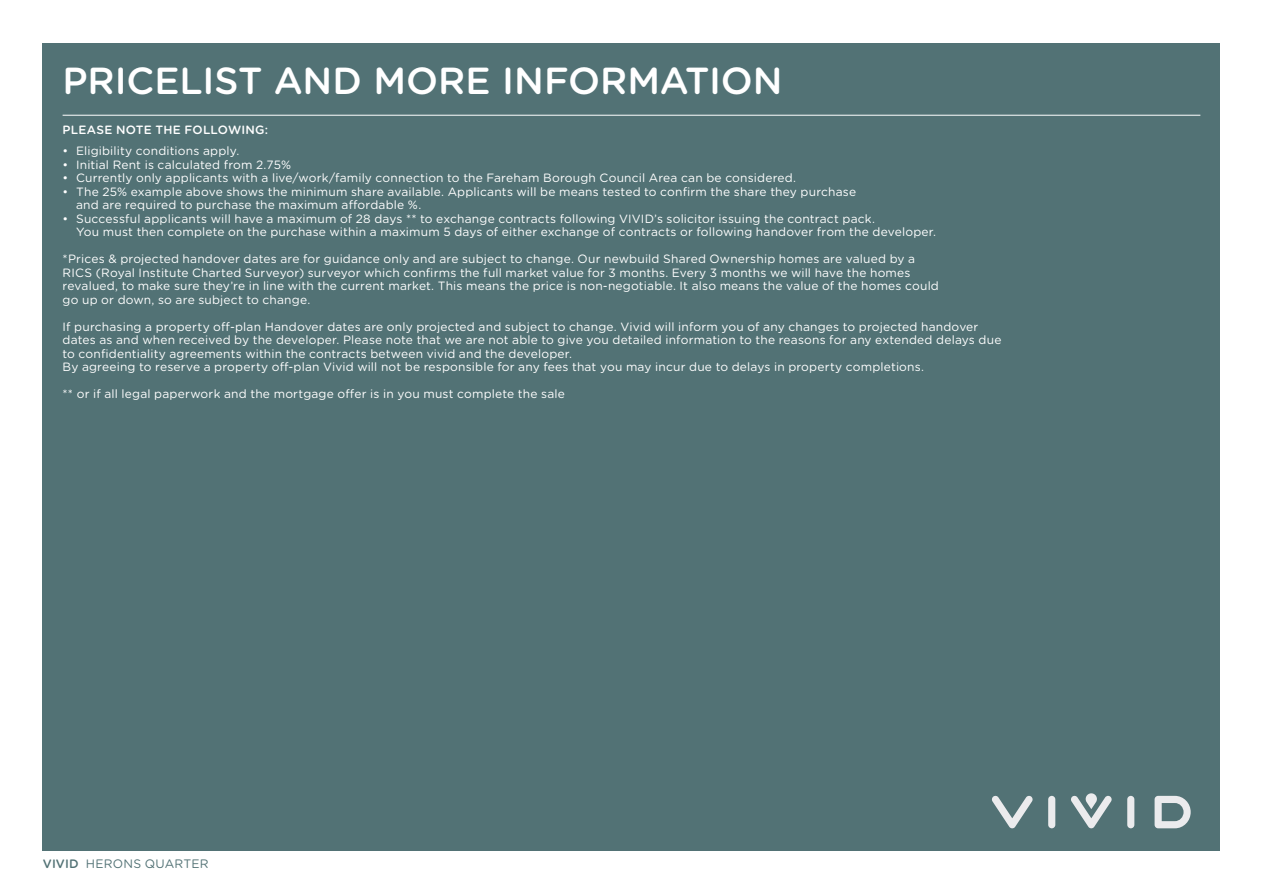
<style>
.page{position:relative;width:1263px;height:893px;background:#fff}
.page>*{position:absolute;margin:0;border:0;box-sizing:border-box;transform-origin:0 0}
.t1{font:500 37.65px "Gotham Rounded";color:#fff}
.t2{font:12.3px "Gotham Rounded";letter-spacing:.015em;color:#527275}
.t3{font:12px/13.5px "Gotham Rounded";letter-spacing:.015em;color:#fff}
.t4{font:500 12px "Gotham Rounded";letter-spacing:.02em;color:#fff}
.s1{font-weight:500}
</style>
<div class="page">
<div style="left:43px;top:43px;width:1177px;height:807px;background:#527275"></div>
<hr style="left:63px;top:115px;width:1137px;height:1px;background:#fff">
<div style="left:1048px;top:796px;width:7px;height:32px;background:#ebebed;border-radius:4px"></div>
<div style="left:1127px;top:796px;width:7px;height:32px;background:#ebebed;border-radius:4px"></div>
<svg style="left:1154px;top:796px;width:37px;height:32px"></svg>
<svg style="left:1071px;top:793px;width:41px;height:35px"></svg>
<svg style="left:992px;top:795px;width:41px;height:33px"></svg>
<h1 class="t1" style="left:63px;top:54px;width:721px">PRICELIST AND MORE INFORMATION</h1>
<p class="t4" style="left:63px;top:121px;width:207px">PLEASE NOTE THE FOLLOWING:</p>
<p class="t3" style="left:63px;top:144px;width:178px">• Eligibility conditions apply.</p>
<p class="t3" style="left:63px;top:157px;width:230px">• Initial Rent is calculated from 2.75%</p>
<p class="t3" style="left:63px;top:171px;width:735px">• Currently only applicants with a live/work/family connection to the Fareham Borough Council Area can be considered.</p>
<p class="t3" style="left:76px;top:184px;width:782px;text-indent:-14px">• The 25% example above shows the minimum share available. Applicants will be means tested to confirm the share they purchase and are required to purchase the maximum affordable %.</p>
<p class="t3" style="left:76px;top:211px;width:861px;text-indent:-14px">• Successful applicants will have a maximum of 28 days ** to exchange contracts following VIVID’s solicitor issuing the contract pack.<br>You must then complete on the purchase within a maximum 5 days of either exchange of contracts or following handover from the developer.</p>
<p class="t3" style="left:63px;top:252px;width:878px">*Prices &amp; projected handover dates are for guidance only and are subject to change. Our newbuild Shared Ownership homes are valued by a RICS (Royal Institute Charted Surveyor) surveyor which confirms the full market value for 3 months. Every 3 months we will have the homes revalued, to make sure they’re in line with the current market. This means the price is non-negotiable. It also means the value of the homes could go up or down, so are subject to change.</p>
<p class="t3" style="left:63px;top:319px;width:940px">If purchasing a property off-plan Handover dates are only projected and subject to change. Vivid will inform you of any changes to projected handover dates as and when received by the developer. Please note that we are not able to give you detailed information to the reasons for any extended delays due to confidentiality agreements within the contracts between vivid and the developer.<br>By agreeing to reserve a property off-plan Vivid will not be responsible for any fees that you may incur due to delays in property completions.</p>
<p class="t3" style="left:63px;top:387px;width:504px">** or if all legal paperwork and the mortgage offer is in you must complete the sale</p>
<p class="t2" style="left:43px;top:855px;width:167px"><span class="s1">VIVID</span> HERONS QUARTER</p>
</div>
